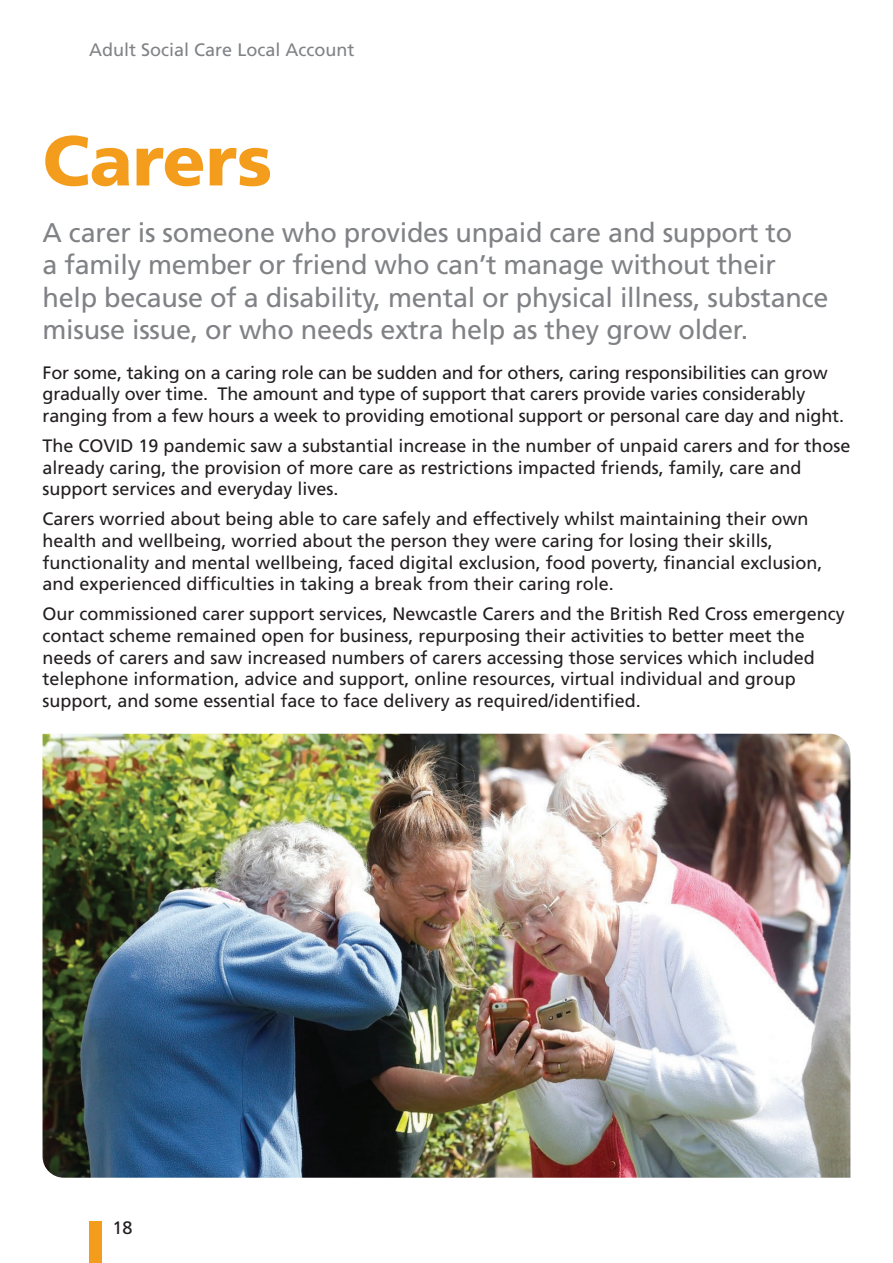
<style>
.page{position:relative;width:893px;height:1263px;background:#fff}
.page>*{position:absolute;margin:0;border:0;box-sizing:border-box;transform-origin:0 0}
.t1{font:900 70.5px "Frutiger";color:#f49d1d}
.t2{font:27px/32.4px "Frutiger";letter-spacing:-.01em;color:#808285}
.t3{font:18px/21.6px "Frutiger";color:#231f20}
.t4{font:18px "Frutiger";color:#808285}
</style>
<div class="page">
<div style="left:89px;top:1222px;width:13px;height:41px;background:#f49d1d"></div>
<img style="left:43px;top:734px;width:807px;height:444px">
<p class="t4" style="left:89px;top:40px;width:267px">Adult Social Care Local Account</p>
<p class="t1" style="left:43px;top:118px;width:231px">Carers</p>
<p class="t2" style="left:43px;top:216px;width:787px">A carer is someone who provides unpaid care and support to<br>a family member or friend who can’t manage without their help because of a disability, mental or physical illness, substance misuse issue, or who needs extra help as they grow older.</p>
<p class="t3" style="left:43px;top:362px;width:803px">For some, taking on a caring role can be sudden and for others, caring responsibilities can grow gradually over time. The amount and type of support that carers provide varies considerably ranging from a few hours a week to providing emotional support or personal care day and night.</p>
<p class="t3" style="left:43px;top:435px;width:809px">The COVID 19 pandemic saw a substantial increase in the number of unpaid carers and for those already caring, the provision of more care as restrictions impacted friends, family, care and support services and everyday lives.</p>
<p class="t3" style="left:43px;top:508px;width:781px">Carers worried about being able to care safely and effectively whilst maintaining their own health and wellbeing, worried about the person they were caring for losing their skills, functionality and mental wellbeing, faced digital exclusion, food poverty, financial exclusion, and experienced difficulties in taking a break from their caring role.</p>
<p class="t3" style="left:43px;top:603px;width:804px">Our commissioned carer support services, Newcastle Carers and the British Red Cross emergency contact scheme remained open for business, repurposing their activities to better meet the needs of carers and saw increased numbers of carers accessing those services which included telephone information, advice and support, online resources, virtual individual and group support, and some essential face to face delivery as required/identified.</p>
<p class="t3" style="left:113px;top:1217px;width:22px">18</p>
</div>
